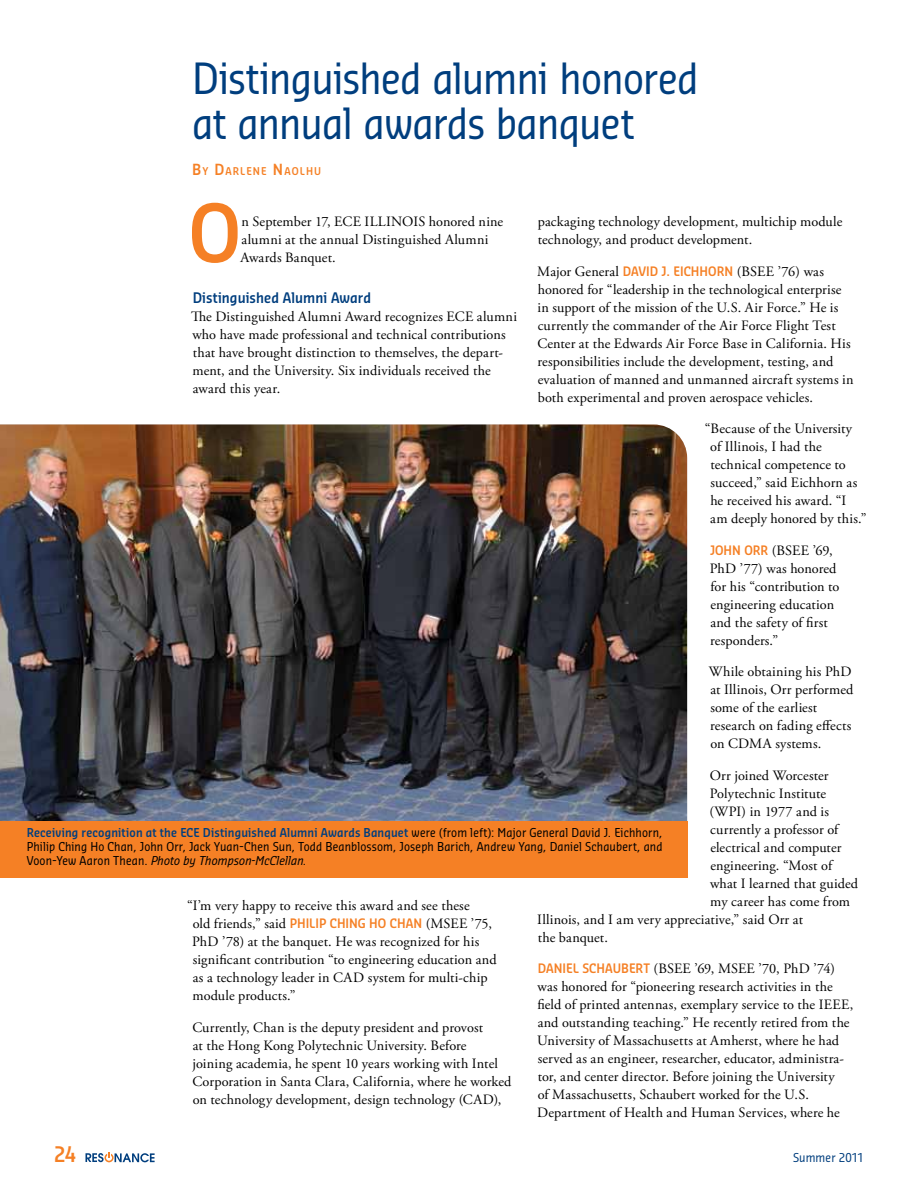
<style>
.page{position:relative;width:918px;height:1188px;background:#fff}
.page>*{position:absolute;margin:0;border:0;box-sizing:border-box;transform-origin:0 0}
.t1{font:600 78.6px "Sansa Con Std";color:#f58025}
.t2{font:42px/45px "Sansa Con Std";letter-spacing:-.015em;color:#003e7e}
.t3{font:600 21px "Sansa Con Std";color:#f58025}
.t4{font:14.25px/18px "Adobe Garamond Pro";letter-spacing:.01em;color:#000}
.t5{font:600 14.25px "Sansa Con Std";letter-spacing:.005em;color:#003e7e}
.t6{font:12px/14.2px "Sansa Con Std";letter-spacing:.015em;color:#000;text-align:justify}
.t7{font:12px "Sansa Con Std";letter-spacing:.01em;color:#003e7e}
.t8{font:600 10.5px "Sansa Con Std";letter-spacing:.105em;color:#f58025}
.s1{font-size:15px}
.s2{font-family:"Sansa Con Std";font-weight:600;font-size:12.75px;color:#f58025}
.s3{font-weight:600;color:#003e7e}
.s4{font-style:italic}
</style>
<div class="page">
<svg style="left:86px;top:1152px;width:69px;height:10px"></svg>
<img style="left:0;top:424px;width:687px;height:397px">
<div style="left:0;top:821px;width:687px;height:57px;background:#f58025"></div>
<h2 class="t2" style="left:192px;top:54px;width:508px">Distinguished alumni honored at annual awards banquet</h2>
<p class="t8" style="left:192px;top:164px;width:131px"><span class="s1">B</span>Y <span class="s1">D</span>ARLENE <span class="s1">N</span>AOLHU</p>
<h1 class="t1" style="left:189px;top:180px;width:54px">O</h1>
<p class="t4" style="left:538px;top:213px;width:306px">packaging technology development, multichip module technology, and product development.</p>
<p class="t4" style="left:537px;top:263px;width:318px">Major General <span class="s2">DAVID J. EICHHORN</span> (BSEE ’76) was honored for “leadership in the technological enterprise in support of the mission of the U.S. Air Force.” He is currently the commander of the Air Force Flight Test Center at the Edwards Air Force Base in California. His responsibilities include the development, testing, and evaluation of manned and unmanned aircraft systems in both experimental and proven aerospace vehicles.</p>
<p class="t4" style="left:710px;top:420px;width:158px;text-indent:-5px">“Because of the University of Illinois, I had the technical competence to succeed,” said Eichhorn as he received his award. “I am deeply honored by this.”</p>
<p class="t4" style="left:710px;top:542px;width:131px"><span class="s2">JOHN ORR</span> (BSEE ’69,<br>PhD ’77) was honored for his “contribution to engineering education and the safety of first responders.”</p>
<p class="t4" style="left:709px;top:663px;width:146px">While obtaining his PhD at Illinois, Orr performed some of the earliest research on fading effects on CDMA systems.</p>
<p class="t4" style="left:710px;top:767px;width:120px">Orr joined Worcester</p>
<p class="t4" style="left:710px;top:785px;width:118px">Polytechnic Institute</p>
<p class="t4" style="left:709px;top:803px;width:121px">(WPI) in 1977 and is</p>
<p class="t4" style="left:710px;top:821px;width:130px">currently a professor of</p>
<p class="t4" style="left:710px;top:839px;width:133px">electrical and computer</p>
<p class="t4" style="left:710px;top:857px;width:123px">engineering. “Most of</p>
<p class="t4" style="left:710px;top:875px;width:150px">what I learned that guided</p>
<p class="t4" style="left:710px;top:893px;width:141px">my career has come from</p>
<p class="t4" style="left:537px;top:911px;width:267px">Illinois, and I am very appreciative,” said Orr at</p>
<p class="t4" style="left:538px;top:929px;width:72px">the banquet.</p>
<p class="t4" style="left:537px;top:960px;width:318px"><span class="s2">DANIEL SCHAUBERT</span> (BSEE ’69, MSEE ’70, PhD ’74) was honored for “pioneering research activities in the field of printed antennas, exemplary service to the IEEE, and outstanding teaching.” He recently retired from the University of Massachusetts at Amherst, where he had served as an engineer, researcher, educator, administra&shy;tor, and center director. Before joining the University<br>of Massachusetts, Schaubert worked for the U.S.<br>Department of Health and Human Services, where he</p>
<p class="t4" style="left:240px;top:213px;width:264px">n September 17, ECE ILLINOIS honored nine alumni at the annual Distinguished Alumni<br>Awards Banquet.</p>
<p class="t5" style="left:193px;top:288px;width:180px">Distinguished Alumni Award</p>
<p class="t4" style="left:191px;top:308px;width:327px">The Distinguished Alumni Award recognizes ECE alumni who have made professional and technical contributions that have brought distinction to themselves, the depart&shy;ment, and the University. Six individuals received the award this year.</p>
<p class="t6" style="left:27px;top:825px;width:637px"><span class="s3">Receiving recognition at the ECE Distinguished Alumni Awards Banquet</span> were (from left): Major General David J. Eichhorn, Philip Ching Ho Chan, John Orr, Jack Yuan-Chen Sun, Todd Beanblossom, Joseph Barich, Andrew Yang, Daniel Schaubert, and Voon-Yew Aaron Thean. <span class="s4">Photo by Thompson-McClellan.</span></p>
<p class="t4" style="left:192px;top:897px;width:306px;text-indent:-5px">“I’m very happy to receive this award and see these<br>old friends,” said <span class="s2">PHILIP CHING HO CHAN</span> (MSEE ’75, PhD ’78) at the banquet. He was recognized for his significant contribution “to engineering education and as a technology leader in CAD system for multi-chip module products.”</p>
<p class="t4" style="left:192px;top:1019px;width:321px">Currently, Chan is the deputy president and provost<br>at the Hong Kong Polytechnic University. Before<br>joining academia, he spent 10 years working with Intel Corporation in Santa Clara, California, where he worked on technology development, design technology (CAD),</p>
<h3 class="t3" style="left:54px;top:1140px;width:24px">24</h3>
<p class="t7" style="left:793px;top:1150px;width:72px">Summer 2011</p>
</div>
